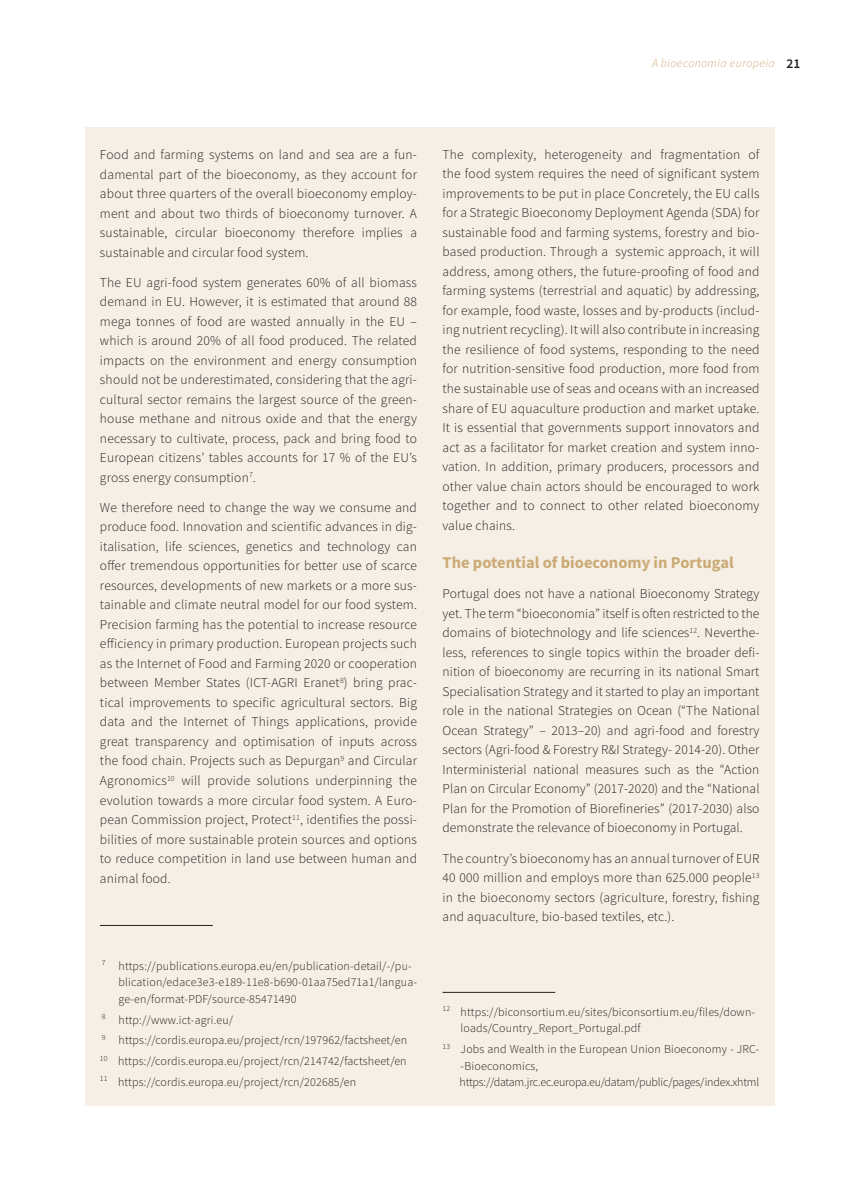
<style>
.page{position:relative;width:851px;height:1191px;background:#fff}
.page>*{position:absolute;margin:0;border:0;box-sizing:border-box;transform-origin:0 0}
.t1{font:700 16.5px "Source Sans Pro";color:#cbaa76}
.t2{font:300 13.5px/19.5px "Source Sans Pro";letter-spacing:.015em;color:#231f20;text-align:justify}
.t3{font:300 12px/16.5px "Source Sans Pro";letter-spacing:.015em;color:#231f20}
.t4{font:italic 300 12px "Source Sans Pro";letter-spacing:.03em;color:#cbaa76}
.s1{font-weight:600;font-style:normal;font-size:13.5px;color:#231f20}
</style>
<div class="page">
<div style="left:85px;top:128px;width:689px;height:978px;background:#f6efe5"></div>
<hr style="left:100px;top:925px;width:113px;height:1px;background:#231f20">
<hr style="left:442px;top:992px;width:113px;height:1px;background:#231f20">
<p class="t4" style="left:652px;top:56px;width:150px">A bioeconomia europeia <span class="s1">21</span></p>
<p class="t2" style="left:100px;top:145px;width:318px">Food and farming systems on land and sea are a fun&shy;damental part of the bioeconomy, as they account for about three quarters of the overall bioeconomy employ&shy;ment and about two thirds of bioeconomy turnover. A sustainable, circular bioeconomy therefore implies a sustainable and circular food system.</p>
<p class="t2" style="left:100px;top:272px;width:318px">The EU agri-food system generates 60% of all biomass demand in EU. However, it is estimated that around 88 mega tonnes of food are wasted annually in the EU – which is around 20% of all food produced. The related impacts on the environment and energy consumption should not be underestimated, considering that the agri&shy;cultural sector remains the largest source of the green&shy;house methane and nitrous oxide and that the energy necessary to cultivate, process, pack and bring food to European citizens’ tables accounts for 17 % of the EU’s gross energy consumption<sup>7</sup>.</p>
<p class="t2" style="left:100px;top:497px;width:318px">We therefore need to change the way we consume and produce food. Innovation and scientific advances in dig&shy;italisation, life sciences, genetics and technology can offer tremendous opportunities for better use of scarce resources, developments of new markets or a more sus&shy;tainable and climate neutral model for our food system.<br>Precision farming has the potential to increase resource efficiency in primary production. European projects such as the Internet of Food and Farming 2020 or cooperation between Member States (ICT-AGRI Eranet<sup>8</sup>) bring prac&shy;tical improvements to specific agricultural sectors. Big data and the Internet of Things applications, provide great transparency and optimisation of inputs across the food chain. Projects such as Depurgan<sup>9</sup> and Circular Agronomics<sup>10</sup> will provide solutions underpinning the evolution towards a more circular food system. A Euro&shy;pean Commission project, Protect<sup>11</sup>, identifies the possi&shy;bilities of more sustainable protein sources and options to reduce competition in land use between human and animal food.</p>
<p class="t2" style="left:442px;top:145px;width:318px">The complexity, heterogeneity and fragmentation of the food system requires the need of significant system improvements to be put in place Concretely, the EU calls for a Strategic Bioeconomy Deployment Agenda (SDA) for sustainable food and farming systems, forestry and bio&shy;based production. Through a systemic approach, it will address, among others, the future-proofing of food and farming systems (terrestrial and aquatic) by addressing, for example, food waste, losses and by-products (includ&shy;ing nutrient recycling). It will also contribute in increasing the resilience of food systems, responding to the need for nutrition-sensitive food production, more food from the sustainable use of seas and oceans with an increased share of EU aquaculture production and market uptake.<br>It is essential that governments support innovators and act as a facilitator for market creation and system inno&shy;vation. In addition, primary producers, processors and other value chain actors should be encouraged to work together and to connect to other related bioeconomy value chains.</p>
<p class="t1" style="left:442px;top:551px;width:293px">The potential of bioeconomy in Portugal</p>
<p class="t2" style="left:442px;top:584px;width:318px">Portugal does not have a national Bioeconomy Strategy yet. The term “bioeconomia” itself is often restricted to the domains of biotechnology and life sciences<sup>12</sup>. Neverthe&shy;less, references to single topics within the broader defi&shy;nition of bioeconomy are recurring in its national Smart Specialisation Strategy and it started to play an important role in the national Strategies on Ocean (“The National Ocean Strategy” – 2013–20) and agri-food and forestry sectors (Agri-food &amp; Forestry R&amp;I Strategy- 2014-20). Other Interministerial national measures such as the “Action Plan on Circular Economy” (2017-2020) and the “National Plan for the Promotion of Biorefineries” (2017-2030) also demonstrate the relevance of bioeconomy in Portugal.</p>
<p class="t2" style="left:442px;top:848px;width:318px">The country’s bioeconomy has an annual turnover of EUR 40 000 million and employs more than 625.000 people<sup>13 </sup>in the bioeconomy sectors (agriculture, forestry, fishing and aquaculture, bio-based textiles, etc.).</p>
<p class="t3" style="left:118px;top:957px;width:300px;text-indent:-17px"><sup>7</sup> https://publications.europa.eu/en/publication-detail/-/pu&shy;blication/edace3e3-e189-11e8-b690-01aa75ed71a1/langua&shy;ge-en/format-PDF/source-85471490</p>
<p class="t3" style="left:100px;top:1009px;width:308px;line-height:20.7px"><sup>8</sup> http://www.ict-agri.eu/<br><sup>9</sup> https://cordis.europa.eu/project/rcn/197962/factsheet/en <sup>10</sup> https://cordis.europa.eu/project/rcn/214742/factsheet/en <sup>11</sup> https://cordis.europa.eu/project/rcn/202685/en</p>
<p class="t3" style="left:460px;top:1003px;width:296px;text-indent:-18px"><sup>12</sup> https://biconsortium.eu/sites/biconsortium.eu/files/down&shy;loads/Country_Report_Portugal.pdf</p>
<p class="t3" style="left:459px;top:1041px;width:301px;text-indent:-17px"><sup>13</sup> Jobs and Wealth in the European Union Bioeconomy - JRC--Bioeconomics, https://datam.jrc.ec.europa.eu/datam/public/pages/index.xhtml</p>
</div>
